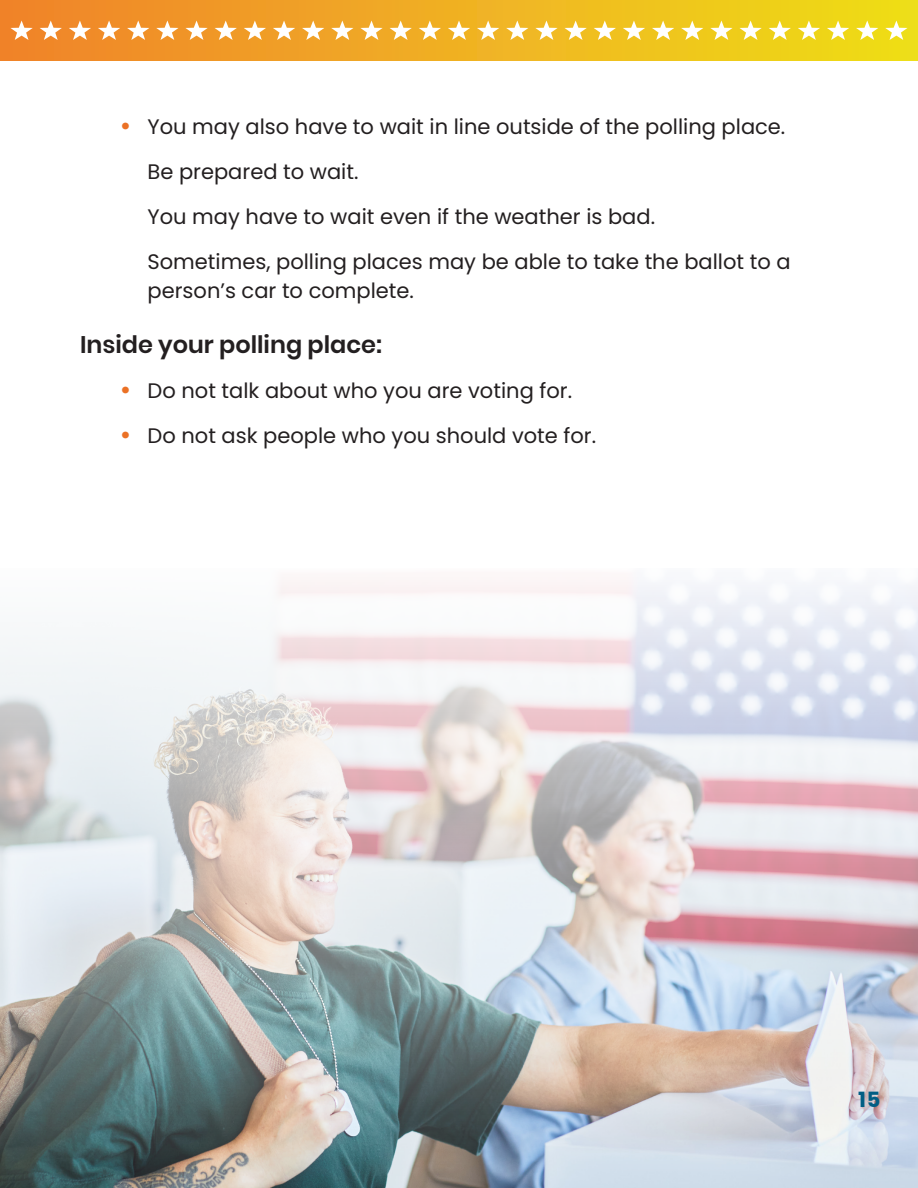
<style>
.page{position:relative;width:918px;height:1188px;background:#fff}
.page>*{position:absolute;margin:0;border:0;box-sizing:border-box;transform-origin:0 0}
.t1{font:600 24px "Poppins";color:#231f20}
.t2{font:21px/28.5px "Poppins";color:#231f20}
.Paragraph_Style_1{font:700 21px "Poppins";color:#015e84}
.s1{font-weight:600;font-size:24px;color:#eb7125}
</style>
<div class="page">
<div style="left:0;top:0;width:918px;height:60px;background:linear-gradient(to right,#f1822c,#eedf17)"></div>
<svg style="left:10px;top:21px;width:23px;height:19px"></svg>
<svg style="left:40px;top:21px;width:22px;height:19px"></svg>
<svg style="left:69px;top:21px;width:22px;height:19px"></svg>
<svg style="left:98px;top:21px;width:22px;height:19px"></svg>
<svg style="left:127px;top:21px;width:22px;height:19px"></svg>
<svg style="left:156px;top:21px;width:23px;height:19px"></svg>
<svg style="left:185px;top:21px;width:23px;height:19px"></svg>
<svg style="left:215px;top:21px;width:22px;height:19px"></svg>
<svg style="left:244px;top:21px;width:22px;height:19px"></svg>
<svg style="left:273px;top:21px;width:22px;height:19px"></svg>
<svg style="left:302px;top:21px;width:22px;height:19px"></svg>
<svg style="left:331px;top:21px;width:23px;height:19px"></svg>
<svg style="left:360px;top:21px;width:23px;height:19px"></svg>
<svg style="left:390px;top:21px;width:22px;height:19px"></svg>
<svg style="left:419px;top:21px;width:22px;height:19px"></svg>
<svg style="left:448px;top:21px;width:22px;height:19px"></svg>
<svg style="left:477px;top:21px;width:22px;height:19px"></svg>
<svg style="left:506px;top:21px;width:22px;height:19px"></svg>
<svg style="left:535px;top:21px;width:23px;height:19px"></svg>
<svg style="left:564px;top:21px;width:23px;height:19px"></svg>
<svg style="left:594px;top:21px;width:22px;height:19px"></svg>
<svg style="left:623px;top:21px;width:22px;height:19px"></svg>
<svg style="left:739px;top:21px;width:23px;height:19px"></svg>
<svg style="left:652px;top:21px;width:22px;height:19px"></svg>
<svg style="left:681px;top:21px;width:22px;height:19px"></svg>
<svg style="left:710px;top:21px;width:23px;height:19px"></svg>
<svg style="left:769px;top:21px;width:22px;height:19px"></svg>
<svg style="left:798px;top:21px;width:22px;height:19px"></svg>
<svg style="left:827px;top:21px;width:22px;height:19px"></svg>
<svg style="left:856px;top:21px;width:22px;height:19px"></svg>
<svg style="left:885px;top:21px;width:23px;height:19px"></svg>
<img style="left:0;top:582px;width:918px;height:606px">
<p class="t2" style="left:121px;top:113px;width:666px"><span class="s1">•</span> You may also have to wait in line outside of the polling place.</p>
<p class="t2" style="left:148px;top:158px;width:212px">Be prepared to wait.</p>
<p class="t2" style="left:148px;top:203px;width:509px">You may have to wait even if the weather is bad.</p>
<p class="t2" style="left:148px;top:248px;width:645px">Sometimes, polling places may be able to take the ballot to a person’s car to complete.</p>
<p class="t1" style="left:80px;top:331px;width:303px">Inside your polling place:</p>
<p class="t2" style="left:121px;top:377px;width:453px"><span class="s1">•</span> Do not talk about who you are voting for.</p>
<p class="t2" style="left:121px;top:422px;width:477px"><span class="s1">•</span> Do not ask people who you should vote for.</p>
<p class="Paragraph_Style_1" style="left:858px;top:1088px;width:24px">15</p>
</div>
